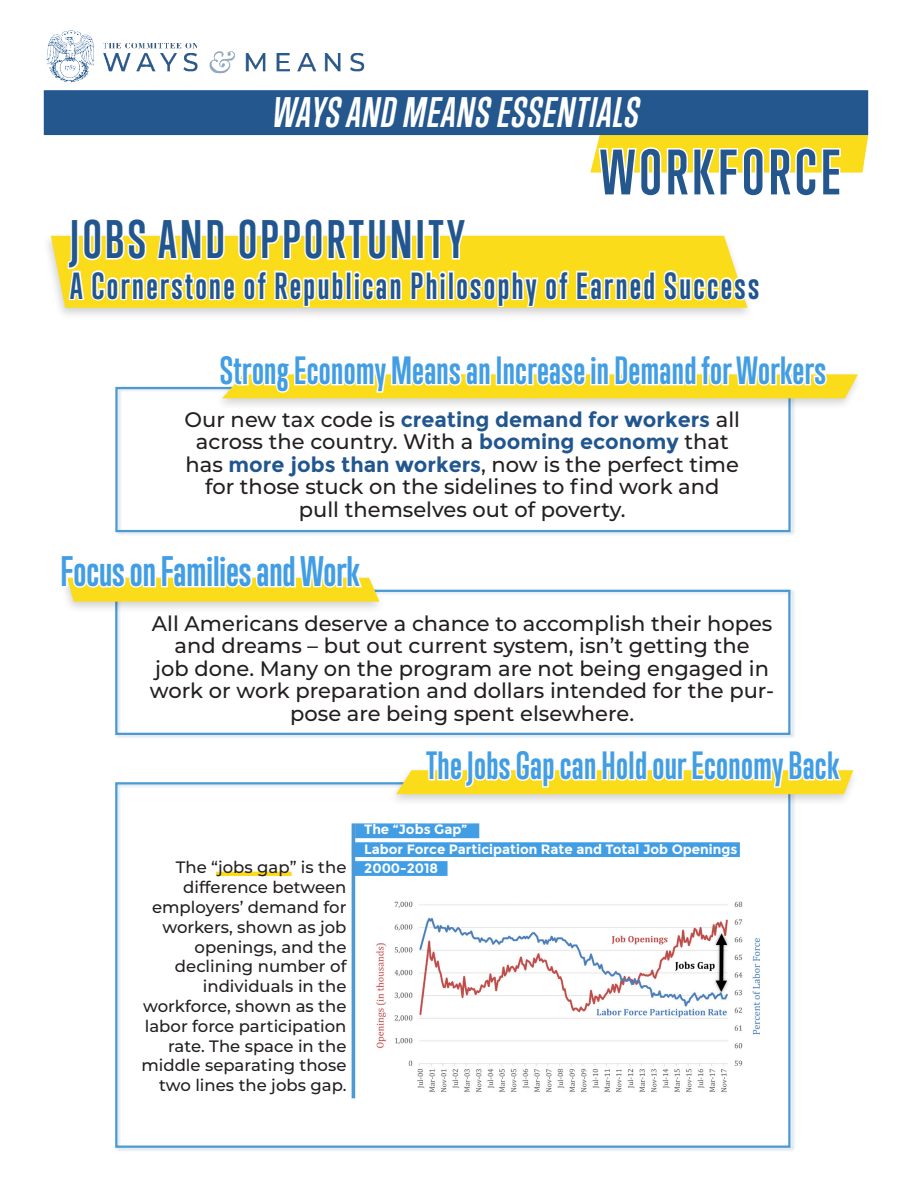
<style>
.page{position:relative;width:918px;height:1188px;background:#fff}
.page>*{position:absolute;margin:0;border:0;box-sizing:border-box;transform-origin:0 0}
.t1{font:700 58.5px "Trump Gothic Pro";letter-spacing:.07em;color:#24578d}
.t2{font:700 49.5px "Trump Gothic Pro";letter-spacing:.07em;color:#21568f}
.t3{font:italic 700 39px "Trump Gothic Pro";letter-spacing:.03em;color:#fff}
.t4{font:700 39px "Trump Gothic Pro";color:#429ee4}
.t5{font:700 36px "Trump Gothic Pro";letter-spacing:.01em;color:#429ee4}
.t6{font:700 34.5px "Trump Gothic Pro";letter-spacing:.07em;color:#21568f}
.t7{font:500 21px/22.5px "Montserrat";color:#231f20;text-align:center}
.t8{font:500 16.5px/19.8px "Montserrat";color:#231f20;text-align:right}
.t9{font:700 13.5px "Montserrat";color:#fff}
.s1{font-weight:700;color:#21568f}
</style>
<div class="page">
<div style="left:115px;top:781px;width:681px;height:371px;background:#21568f;opacity:.2"></div>
<img style="left:43px;top:30px;width:322px;height:66px">
<div style="left:44px;top:90px;width:824px;height:45px;background:#24578d;border:2px solid #21568f"></div>
<svg style="left:51px;top:236px;width:15px;height:72px"></svg>
<svg style="left:66px;top:131px;width:802px;height:184px"></svg>
<div style="left:115px;top:387px;width:676px;height:145px;border:2px solid #4b9ad4"></div>
<div style="left:214px;top:371px;width:650px;height:40px;background:#fefefe"></div>
<svg style="left:218px;top:374px;width:640px;height:33px"></svg>
<div style="left:115px;top:590px;width:675px;height:145px;border:2px solid #4b9ad4"></div>
<div style="left:59px;top:574px;width:327px;height:40px;background:#fbfbfb"></div>
<svg style="left:66px;top:534px;width:314px;height:74px"></svg>
<div style="left:388px;top:766px;width:471px;height:41px;background:#231f20;opacity:.2"></div>
<svg style="left:396px;top:766px;width:457px;height:31px"></svg>
<img style="left:371px;top:896px;width:395px;height:200px">
<hr style="left:352px;top:823px;width:3px;height:275px;background:#4b9ad4">
<div style="left:355px;top:823px;width:124px;height:15px;background:#429ee4;border:2px solid #429ee4"></div>
<p class="t3" style="left:273px;top:89px;width:368px">WAYS AND MEANS ESSENTIALS</p>
<p class="t1" style="left:600px;top:137px;width:243px">WORKFORCE</p>
<p class="t2" style="left:70px;top:209px;width:396px">JOBS AND OPPORTUNITY</p>
<p class="t6" style="left:70px;top:265px;width:691px">A Cornerstone of Republican Philosophy of Earned Success</p>
<p class="t5" style="left:220px;top:348px;width:608px">Strong Economy Means an Increase in Demand for Workers</p>
<p class="t7" style="left:185px;top:407px;width:557px">Our new tax code is <span class="s1">creating demand for workers</span> all across the country. With a <span class="s1">booming economy</span> that has <span class="s1">more jobs than workers</span>, now is the perfect time for those stuck on the sidelines to find work and pull themselves out of poverty.</p>
<p class="t4" style="left:61px;top:547px;width:301px">Focus on Families and Work</p>
<p class="t7" style="left:150px;top:611px;width:626px">All Americans deserve a chance to accomplish their hopes and dreams – but out current system, isn’t getting the<br>job done. Many on the program are not being engaged in work or work preparation and dollars intended for the pur&shy;pose are being spent elsewhere.</p>
<p class="t5" style="left:426px;top:743px;width:415px">The Jobs Gap can Hold our Economy Back</p>
<p class="t9" style="left:364px;top:822px;width:104px">The “Jobs Gap”</p>
<p class="t9" style="left:364px;top:841px;width:375px">Labor Force Participation Rate and Total Job Openings</p>
<p class="t8" style="left:176px;top:857px;width:172px">The “jobs gap” is the</p>
<p class="t9" style="left:364px;top:861px;width:76px">2000-2018</p>
<p class="t8" style="left:183px;top:877px;width:165px">difference between</p>
<p class="t8" style="left:152px;top:897px;width:196px">employers’ demand for</p>
<p class="t8" style="left:162px;top:916px;width:186px">workers, shown as job</p>
<p class="t8" style="left:195px;top:936px;width:153px">openings, and the</p>
<p class="t8" style="left:175px;top:956px;width:173px">declining number of</p>
<p class="t8" style="left:203px;top:976px;width:145px">individuals in the</p>
<p class="t8" style="left:141px;top:996px;width:207px">workforce, shown as the labor force participation rate. The space in the middle separating those two lines the jobs gap.</p>
</div>
